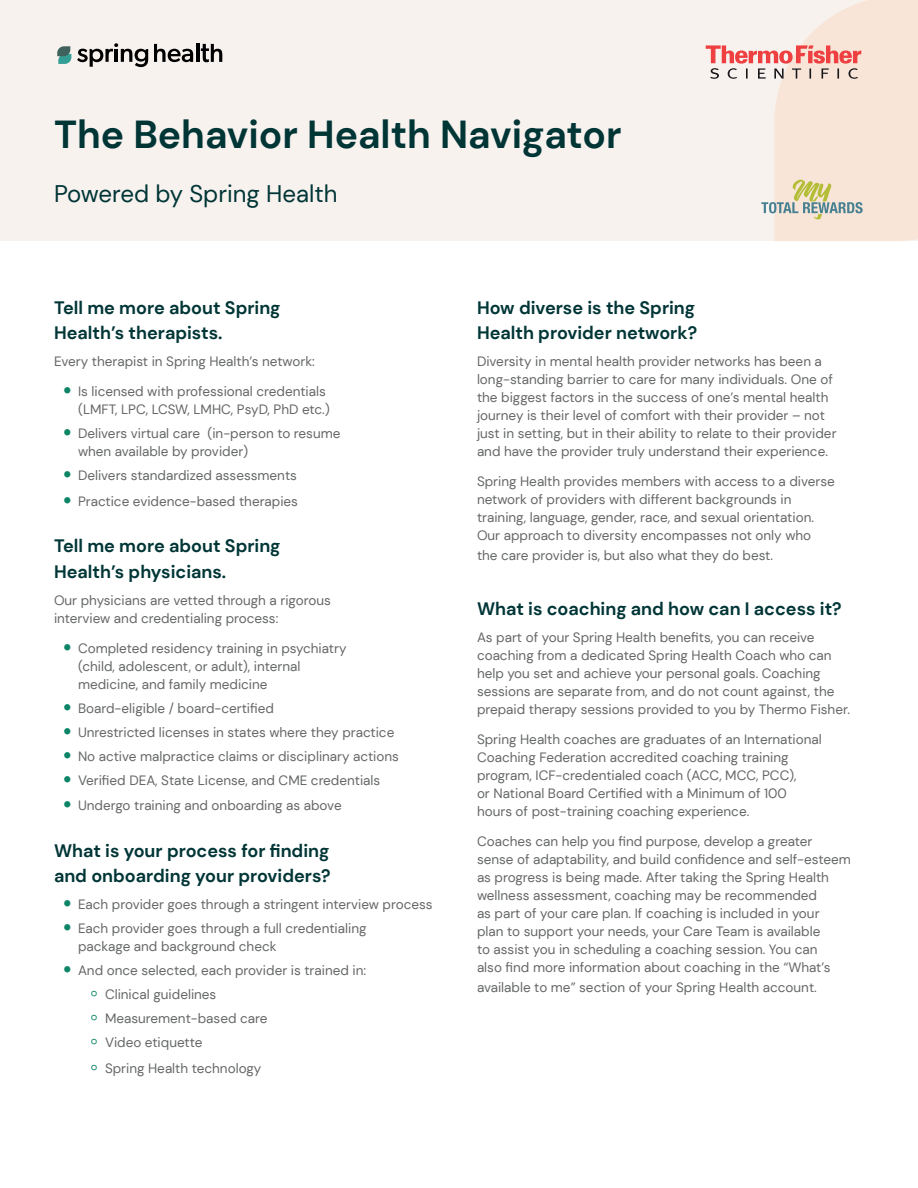
<style>
.page{position:relative;width:918px;height:1188px;background:#fff}
.page>*{position:absolute;margin:0;border:0;box-sizing:border-box;transform-origin:0 0}
.t1{font:700 39px "DM Sans";color:#003536}
.t2{font:24px "DM Sans";color:#003536}
.t3{font:700 18px/25.5px "DM Sans";color:#003536}
.Paragraph{font:13.5px/18px "DM Sans";color:#656666}
.s1{font-weight:700;font-size:22.5px;color:#0b8565}
.s2{font-family:"Arial";font-size:22.5px;color:#0b8565}
</style>
<div class="page">
<div style="left:0;top:0;width:918px;height:241px;background:#f8f2ef"></div>
<svg style="left:77px;top:43px;width:71px;height:24px"></svg>
<svg style="left:154px;top:44px;width:39px;height:18px"></svg>
<hr style="left:196px;top:44px;width:3px;height:18px;background:#000">
<svg style="left:201px;top:44px;width:21px;height:18px"></svg>
<svg style="left:57px;top:46px;width:14px;height:18px"></svg>
<svg style="left:706px;top:0;width:212px;height:241px"></svg>
<h1 class="t1" style="left:54px;top:110px;width:569px">The Behavior Health Navigator</h1>
<h2 class="t2" style="left:54px;top:179px;width:285px">Powered by Spring Health</h2>
<h2 class="t3" style="left:54px;top:294px;width:228px">Tell me more about Spring<br>Health’s therapists.</h2>
<p class="Paragraph" style="left:54px;top:352px;width:262px">Every therapist in Spring Health’s network:</p>
<p class="Paragraph" style="left:63px;top:382px;width:268px;text-align:right"><span class="s1">•</span> Is licensed with professional credentials (LMFT, LPC, LCSW, LMHC, PsyD, PhD etc.)</p>
<p class="Paragraph" style="left:78px;top:424px;width:264px;text-indent:-15px"><span class="s1">•</span> Delivers virtual care (in-person to resume when available by provider)</p>
<p class="Paragraph" style="left:63px;top:466px;width:236px"><span class="s1">•</span> Delivers standardized assessments</p>
<p class="Paragraph" style="left:63px;top:492px;width:237px"><span class="s1">•</span> Practice evidence-based therapies</p>
<h2 class="t3" style="left:54px;top:533px;width:228px">Tell me more about Spring<br>Health’s physicians.</h2>
<p class="Paragraph" style="left:54px;top:591px;width:278px">Our physicians are vetted through a rigorous interview and credentialing process:</p>
<p class="Paragraph" style="left:78px;top:639px;width:270px;text-indent:-15px"><span class="s1">•</span> Completed residency training in psychiatry (child, adolescent, or adult), internal medicine, and family medicine</p>
<p class="Paragraph" style="left:63px;top:699px;width:213px"><span class="s1">•</span> Board-eligible / board-certified</p>
<p class="Paragraph" style="left:63px;top:723px;width:333px"><span class="s1">•</span> Unrestricted licenses in states where they practice</p>
<p class="Paragraph" style="left:63px;top:747px;width:337px"><span class="s1">•</span> No active malpractice claims or disciplinary actions</p>
<p class="Paragraph" style="left:63px;top:771px;width:319px"><span class="s1">•</span> Verified DEA, State License, and CME credentials</p>
<p class="Paragraph" style="left:63px;top:796px;width:280px"><span class="s1">•</span> Undergo training and onboarding as above</p>
<h2 class="t3" style="left:54px;top:837px;width:278px">What is your process for finding and onboarding your providers?</h2>
<p class="Paragraph" style="left:63px;top:895px;width:371px"><span class="s1">•</span> Each provider goes through a stringent interview process</p>
<p class="Paragraph" style="left:78px;top:919px;width:290px;text-indent:-15px"><span class="s1">•</span> Each provider goes through a full credentialing package and background check</p>
<p class="Paragraph" style="left:63px;top:961px;width:305px"><span class="s1">•</span> And once selected, each provider is trained in:</p>
<p class="Paragraph" style="left:90px;top:985px;width:128px"><span class="s2">◦</span> Clinical guidelines</p>
<p class="Paragraph" style="left:90px;top:1009px;width:179px"><span class="s2">◦</span> Measurement-based care</p>
<p class="Paragraph" style="left:90px;top:1033px;width:114px"><span class="s2">◦</span> Video etiquette</p>
<p class="Paragraph" style="left:90px;top:1059px;width:173px"><span class="s2">◦</span> Spring Health technology</p>
<h2 class="t3" style="left:477px;top:294px;width:222px">How diverse is the Spring<br>Health provider network?</h2>
<p class="Paragraph" style="left:477px;top:352px;width:361px">Diversity in mental health provider networks has been a long-standing barrier to care for many individuals. One of the biggest factors in the success of one’s mental health journey is their level of comfort with their provider – not just in setting, but in their ability to relate to their provider and have the provider truly understand their experience.</p>
<p class="Paragraph" style="left:477px;top:472px;width:359px">Spring Health provides members with access to a diverse network of providers with different backgrounds in training, language, gender, race, and sexual orientation.<br>Our approach to diversity encompasses not only who</p>
<p class="Paragraph" style="left:477px;top:546px;width:298px">the care provider is, but also what they do best.</p>
<h2 class="t3" style="left:477px;top:596px;width:366px">What is coaching and how can I access it?</h2>
<p class="Paragraph" style="left:477px;top:628px;width:375px">As part of your Spring Health benefits, you can receive coaching from a dedicated Spring Health Coach who can help you set and achieve your personal goals. Coaching sessions are separate from, and do not count against, the prepaid therapy sessions provided to you by Thermo Fisher.</p>
<p class="Paragraph" style="left:477px;top:730px;width:346px">Spring Health coaches are graduates of an International Coaching Federation accredited coaching training program, ICF-credentialed coach (ACC, MCC, PCC),<br>or National Board Certified with a Minimum of 100 hours of post-training coaching experience.</p>
<p class="Paragraph" style="left:477px;top:832px;width:375px">Coaches can help you find purpose, develop a greater sense of adaptability, and build confidence and self-esteem as progress is being made. After taking the Spring Health wellness assessment, coaching may be recommended<br>as part of your care plan. If coaching is included in your<br>plan to support your needs, your Care Team is available<br>to assist you in scheduling a coaching session. You can<br>also find more information about coaching in the “What’s</p>
<p class="Paragraph" style="left:477px;top:978px;width:341px">available to me” section of your Spring Health account.</p>
</div>
